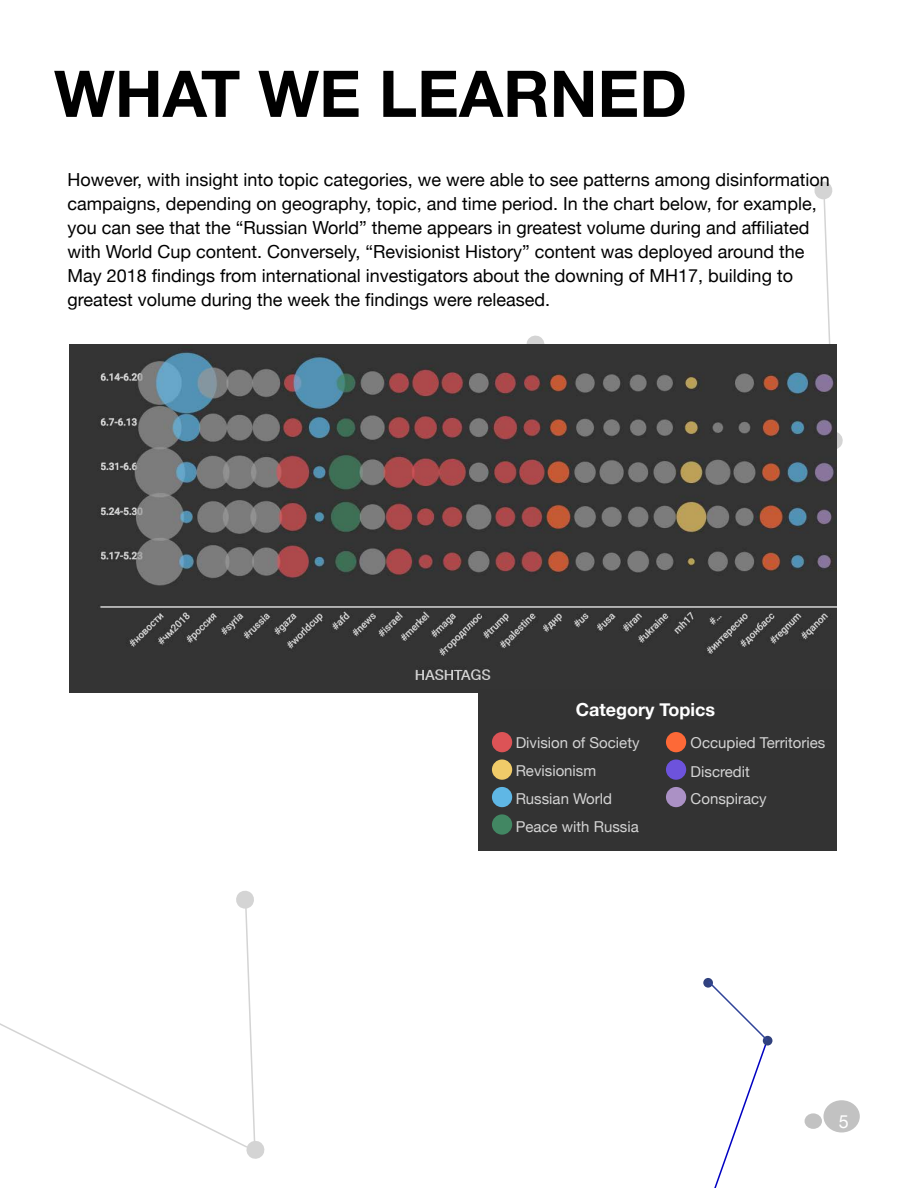
<style>
.page{position:relative;width:918px;height:1188px;background:#fff}
.page>*{position:absolute;margin:0;border:0;box-sizing:border-box;transform-origin:0 0}
.t1{font:700 64.5px "Helvetica Neue";color:#000}
.t2{font:18px/24px "Helvetica Neue";color:#000}
.t3{font:700 18px "Helvetica Neue";color:#fff}
.t4{font:18px "Helvetica Neue";color:#fff}
.t5{font:15px/27.9px "Helvetica Neue";color:#d4d4d4}
</style>
<div class="page">
<div style="left:823px;top:1100px;width:37px;height:32px;background:#c2c2c2;border-radius:50%"></div>
<div style="left:805px;top:1113px;width:17px;height:16px;background:#c2c2c2;border-radius:50%"></div>
<svg style="left:0;top:891px;width:265px;height:268px"></svg>
<svg style="left:526px;top:181px;width:317px;height:268px"></svg>
<img style="left:70px;top:344px;width:767px;height:349px">
<div style="left:479px;top:689px;width:358px;height:162px;background:#333"></div>
<div style="left:492px;top:732px;width:20px;height:20px;background:#dc5356;border-radius:50%"></div>
<div style="left:492px;top:759px;width:20px;height:21px;background:#f0cb69;border-radius:50%"></div>
<div style="left:492px;top:787px;width:20px;height:20px;background:#5fb7e5;border-radius:50%"></div>
<div style="left:492px;top:814px;width:20px;height:21px;background:#428763;border-radius:50%"></div>
<div style="left:666px;top:732px;width:20px;height:20px;background:#fd6937;border-radius:50%"></div>
<div style="left:666px;top:759px;width:20px;height:21px;background:#6d53dc;border-radius:50%"></div>
<div style="left:666px;top:787px;width:20px;height:20px;background:#ab91c5;border-radius:50%"></div>
<div style="left:763px;top:1036px;width:9px;height:10px;background:#30417e;border-radius:50%"></div>
<svg style="left:703px;top:978px;width:10px;height:10px"></svg>
<svg style="left:703px;top:980px;width:67px;height:208px"></svg>
<h1 class="t1" style="left:54px;top:43px;width:635px">WHAT WE LEARNED</h1>
<p class="t2" style="left:68px;top:168px;width:764px">However, with insight into topic categories, we were able to see patterns among disinformation campaigns, depending on geography, topic, and time period. In the chart below, for example, you can see that the “Russian World” theme appears in greatest volume during and affiliated with World Cup content. Conversely, “Revisionist History” content was deployed around the May 2018 findings from international investigators about the downing of MH17, building to greatest volume during the week the findings were released.</p>
<p class="t3" style="left:576px;top:696px;width:141px">Category Topics</p>
<p class="t5" style="left:516px;top:729px;width:125px">Division of Society<br>Revisionism<br>Russian World<br>Peace with Russia</p>
<p class="t5" style="left:691px;top:730px;width:136px">Occupied Territories<br>Discredit<br>Conspiracy</p>
<p class="t4" style="left:839px;top:1109px;width:12px">5</p>
</div>
